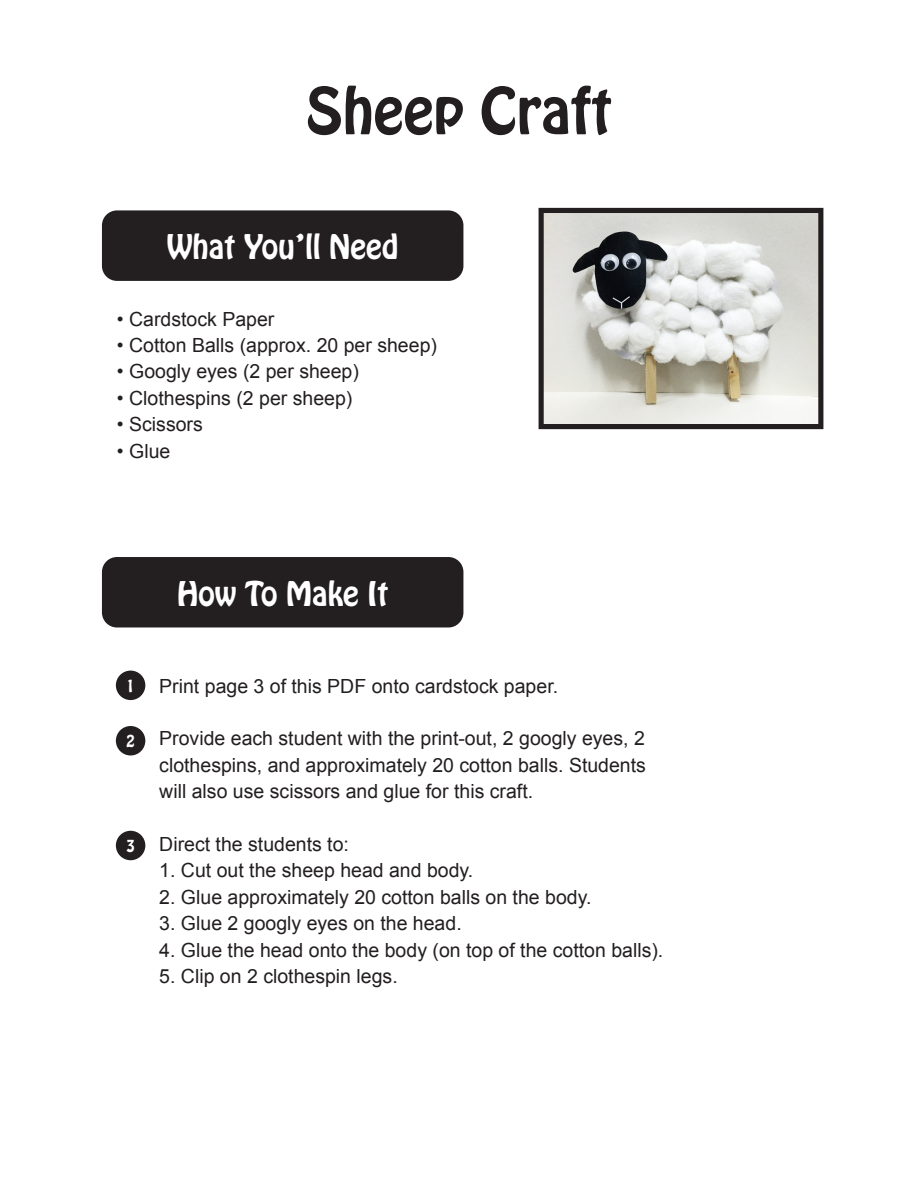
<style>
.page{position:relative;width:918px;height:1188px;background:#fff}
.page>*{position:absolute;margin:0;border:0;box-sizing:border-box;transform-origin:0 0}
.t1{font:57px "Hobo Std";color:#231f20}
.t2{font:30px "Hobo Std";color:#fff}
.t3{font:19.5px/26.4px "Arial";color:#231f20;text-align:justify}
.t4{font:15px "Hobo Std";color:#fff}
</style>
<div class="page">
<div style="left:116px;top:671px;width:29px;height:29px;background:#231f20;border-radius:50%"></div>
<img style="left:545px;top:214px;width:272px;height:209px">
<div style="left:539px;top:208px;width:284px;height:221px;border:5px solid #231f20"></div>
<div style="left:102px;top:210px;width:361px;height:71px;background:#231f20;border-radius:15px"></div>
<div style="left:102px;top:557px;width:361px;height:70px;background:#231f20;border-radius:15px"></div>
<div style="left:116px;top:726px;width:29px;height:29px;background:#231f20;border-radius:50%"></div>
<div style="left:116px;top:831px;width:29px;height:29px;background:#231f20;border-radius:50%"></div>
<h1 class="t1" style="left:306px;top:72px;width:308px">Sheep Craft</h1>
<h2 class="t2" style="left:167px;top:226px;width:233px">What You’ll Need</h2>
<p class="t3" style="left:117px;top:306px;width:159px">• Cardstock Paper</p>
<p class="t3" style="left:117px;top:332px;width:322px">• Cotton Balls (approx. 20 per sheep)</p>
<p class="t3" style="left:117px;top:358px;width:244px">• Googly eyes (2 per sheep)</p>
<p class="t3" style="left:117px;top:385px;width:237px">• Clothespins (2 per sheep)</p>
<p class="t3" style="left:117px;top:411px;width:87px">• Scissors</p>
<p class="t3" style="left:117px;top:438px;width:55px">• Glue</p>
<h2 class="t2" style="left:177px;top:572px;width:213px">How To Make It</h2>
<p class="t4" style="left:126px;top:675px;width:10px">1</p>
<p class="t4" style="left:126px;top:730px;width:10px">2</p>
<p class="t4" style="left:126px;top:835px;width:10px">3</p>
<p class="t3" style="left:159px;top:673px;width:400px">Print page 3 of this PDF onto cardstock paper.</p>
<p class="t3" style="left:159px;top:726px;width:488px">Provide each student with the print-out, 2 googly eyes, 2 clothespins, and approximately 20 cotton balls. Students will also use scissors and glue for this craft.</p>
<p class="t3" style="left:159px;top:831px;width:191px">Direct the students to:</p>
<p class="t3" style="left:159px;top:858px;width:316px">1. Cut out the sheep head and body.</p>
<p class="t3" style="left:159px;top:884px;width:434px">2. Glue approximately 20 cotton balls on the body.</p>
<p class="t3" style="left:159px;top:910px;width:304px">3. Glue 2 googly eyes on the head.</p>
<p class="t3" style="left:159px;top:937px;width:506px">4. Glue the head onto the body (on top of the cotton balls).</p>
<p class="t3" style="left:159px;top:963px;width:240px">5. Clip on 2 clothespin legs.</p>
</div>
